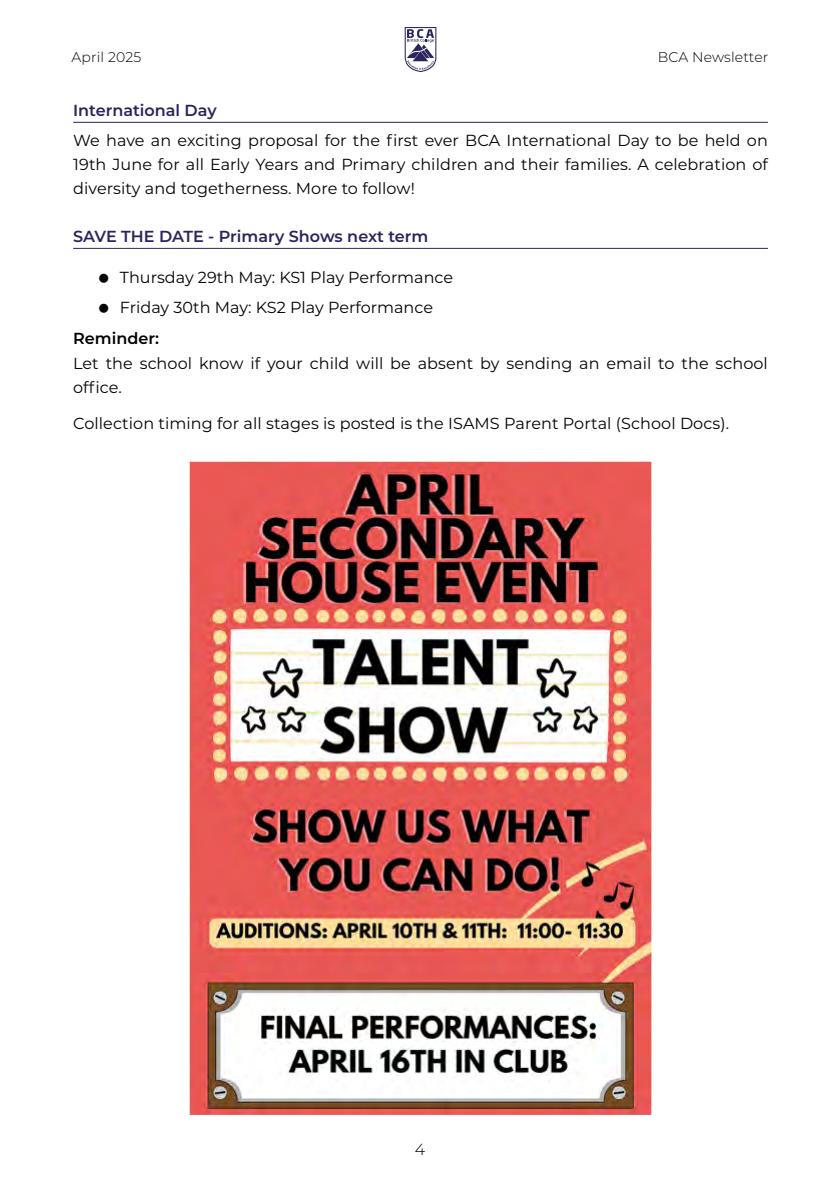
<style>
.page{position:relative;width:840px;height:1191px;background:#fff}
.page>*{position:absolute;margin:0;border:0;box-sizing:border-box;transform-origin:0 0}
.t1{font:16px/24px "Montserrat";letter-spacing:.005em;color:#020203}
.t2{font:600 16px "Montserrat";color:#29245c}
.t3{font:600 16px "Montserrat";color:#000}
.t4{font:300 16px "Montserrat";color:#000}
.t5{font:300 14px "Montserrat";letter-spacing:.01em;color:#000}
</style>
<div class="page">
<svg style="left:404px;top:27px;width:32px;height:45px"></svg>
<img style="left:190px;top:463px;width:460px;height:650px">
<div style="left:187px;top:460px;width:466px;height:656px;border:2px solid #fff"></div>
<hr style="left:73px;top:122px;width:694px;height:1px;background:#29245c">
<hr style="left:73px;top:248px;width:694px;height:1px;background:#29245c">
<p class="t5" style="left:71px;top:48px;width:71px">April 2025</p>
<p class="t5" style="left:657px;top:48px;width:112px">BCA Newsletter</p>
<p class="t2" style="left:73px;top:99px;width:145px">International Day</p>
<p class="t1" style="left:73px;top:128px;width:695px;text-align:justify">We have an exciting proposal for the first ever BCA International Day to be held on 19th June for all Early Years and Primary children and their families. A celebration of diversity and togetherness. More to follow!</p>
<p class="t2" style="left:73px;top:225px;width:356px">SAVE THE DATE - Primary Shows next term</p>
<p class="t1" style="left:120px;top:262px;width:334px;line-height:29.6px">Thursday 29th May: KS1 Play Performance<br>Friday 30th May: KS2 Play Performance</p>
<p class="t3" style="left:73px;top:327px;width:87px">Reminder:</p>
<p class="t1" style="left:73px;top:351px;width:696px">Let the school know if your child will be absent by sending an email to the school office.</p>
<p class="t1" style="left:73px;top:410px;width:657px">Collection timing for all stages is posted is the ISAMS Parent Portal (School Docs).</p>
<p class="t4" style="left:414px;top:1138px;width:12px">4</p>
</div>
